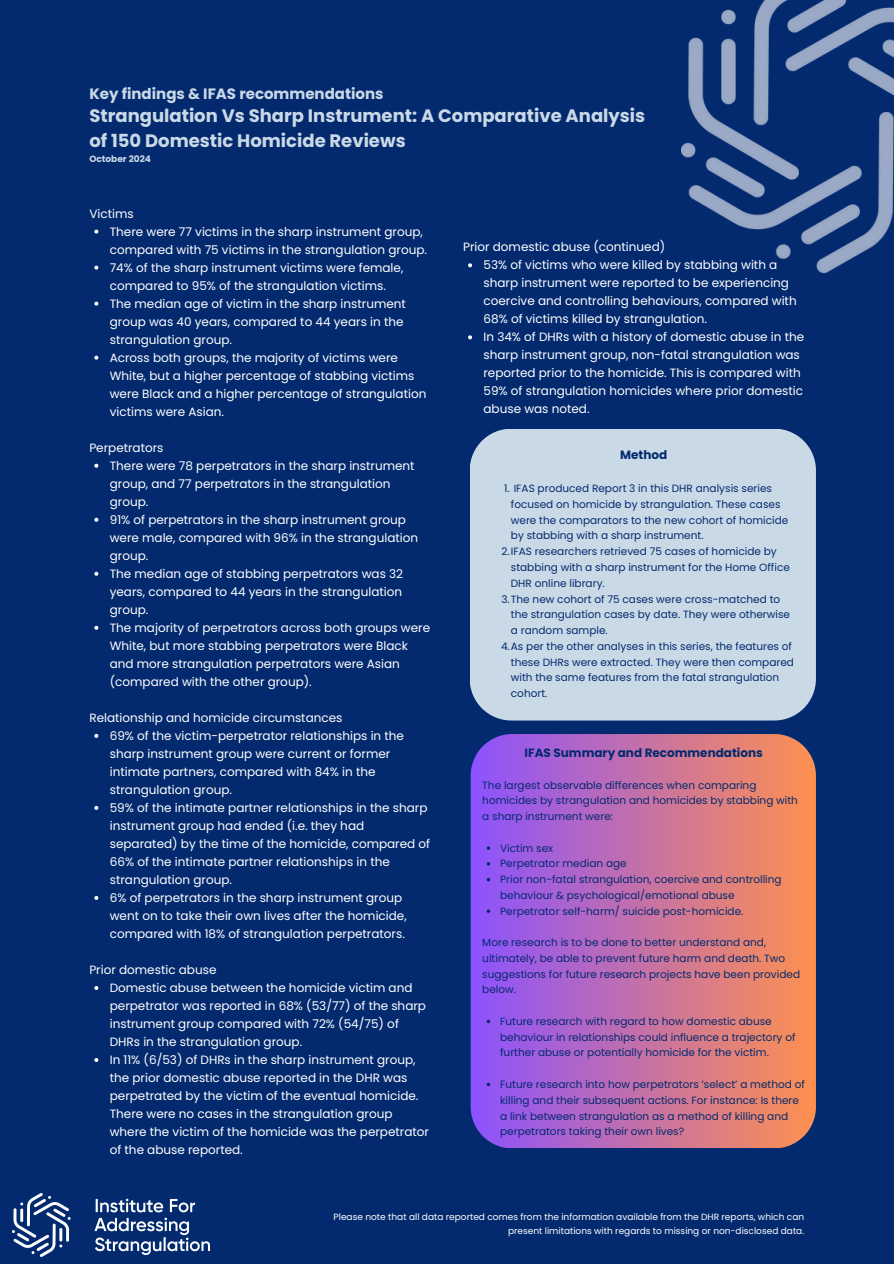
<style>
.page{position:relative;width:894px;height:1264px;background:#fff}
.page>*{position:absolute;margin:0;border:0;box-sizing:border-box;transform-origin:0 0}
.t1{font:700 18px/24.8px "Poppins";color:#cad9e6}
.t2{font:700 15px "Poppins";color:#cad9e6}
.t3{font:12px/18px "Poppins";color:#fff}
.t4{font:700 12px "Poppins";color:#032a6f}
.t5{font:10.5px/15.8px "Poppins";color:#032a6f}
.t6{font:9px/13.5px "Poppins";color:#fff;text-align:right}
.t7{font:700 9px "Poppins";color:#cad9e6}
</style>
<div class="page">
<div style="left:0;top:0;width:893px;height:1263px;background:#032a6f"></div>
<img style="left:13px;top:1193px;width:197px;height:63px">
<svg style="left:94px;top:229px;width:4px;height:4px"></svg>
<svg style="left:94px;top:265px;width:4px;height:4px"></svg>
<svg style="left:94px;top:301px;width:4px;height:4px"></svg>
<svg style="left:94px;top:355px;width:4px;height:4px"></svg>
<svg style="left:94px;top:463px;width:4px;height:4px"></svg>
<svg style="left:94px;top:517px;width:4px;height:4px"></svg>
<svg style="left:94px;top:571px;width:4px;height:4px"></svg>
<svg style="left:94px;top:625px;width:4px;height:4px"></svg>
<svg style="left:94px;top:733px;width:4px;height:4px"></svg>
<svg style="left:94px;top:805px;width:4px;height:4px"></svg>
<svg style="left:94px;top:895px;width:4px;height:4px"></svg>
<svg style="left:94px;top:986px;width:4px;height:3px"></svg>
<svg style="left:94px;top:1058px;width:4px;height:3px"></svg>
<div style="left:470px;top:429px;width:345px;height:291px;background:#cad9e6"></div>
<img style="left:681px;top:0;width:212px;height:272px">
<svg style="left:470px;top:734px;width:345px;height:413px;background:#c270a6"></svg>
<svg style="left:486px;top:846px;width:4px;height:3px"></svg>
<svg style="left:486px;top:862px;width:4px;height:3px"></svg>
<svg style="left:486px;top:877px;width:4px;height:4px"></svg>
<svg style="left:486px;top:909px;width:4px;height:3px"></svg>
<svg style="left:486px;top:1019px;width:4px;height:4px"></svg>
<svg style="left:486px;top:1082px;width:4px;height:4px"></svg>
<svg style="left:468px;top:263px;width:4px;height:4px"></svg>
<svg style="left:468px;top:335px;width:4px;height:4px"></svg>
<p class="t2" style="left:89px;top:83px;width:296px">Key findings &amp; IFAS recommendations</p>
<p class="t1" style="left:89px;top:103px;width:557px">Strangulation Vs Sharp Instrument: A Comparative Analysis of 150 Domestic Homicide Reviews</p>
<p class="t7" style="left:89px;top:152px;width:63px">October 2024</p>
<h1 class="t3" style="left:89px;top:204px;width:46px">Victims</h1>
<h3 class="t3" style="left:110px;top:222px;width:318px">There were 77 victims in the sharp instrument group, compared with 75 victims in the strangulation group.</h3>
<p class="t3" style="left:110px;top:258px;width:295px">74% of the sharp instrument victims were female, compared to 95% of the strangulation victims.</p>
<p class="t3" style="left:110px;top:294px;width:297px">The median age of victim in the sharp instrument group was 40 years, compared to 44 years in the strangulation group.</p>
<p class="t3" style="left:110px;top:348px;width:318px">Across both groups, the majority of victims were White, but a higher percentage of stabbing victims were Black and a higher percentage of strangulation victims were Asian.</p>
<p class="t3" style="left:89px;top:438px;width:76px">Perpetrators</p>
<h3 class="t3" style="left:110px;top:456px;width:306px">There were 78 perpetrators in the sharp instrument group, and 77 perpetrators in the strangulation group.</h3>
<p class="t3" style="left:110px;top:510px;width:310px">91% of perpetrators in the sharp instrument group were male, compared with 96% in the strangulation group.</p>
<p class="t3" style="left:110px;top:564px;width:295px;text-align:justify">The median age of stabbing perpetrators was 32 years, compared to 44 years in the strangulation group.</p>
<p class="t3" style="left:110px;top:618px;width:322px">The majority of perpetrators across both groups were White, but more stabbing perpetrators were Black and more strangulation perpetrators were Asian (compared with the other group).</p>
<p class="t3" style="left:89px;top:708px;width:254px">Relationship and homicide circumstances</p>
<h3 class="t3" style="left:110px;top:726px;width:296px">69% of the victim-perpetrator relationships in the sharp instrument group were current or former intimate partners, compared with 84% in the strangulation group.</h3>
<p class="t3" style="left:110px;top:798px;width:322px">59% of the intimate partner relationships in the sharp instrument group had ended (i.e. they had separated) by the time of the homicide, compared of 66% of the intimate partner relationships in the strangulation group.</p>
<p class="t3" style="left:110px;top:888px;width:298px">6% of perpetrators in the sharp instrument group went on to take their own lives after the homicide, compared with 18% of strangulation perpetrators.</p>
<p class="t3" style="left:89px;top:960px;width:129px">Prior domestic abuse</p>
<h3 class="t3" style="left:110px;top:978px;width:318px">Domestic abuse between the homicide victim and perpetrator was reported in 68% (53/77) of the sharp instrument group compared with 72% (54/75) of DHRs in the strangulation group.</h3>
<p class="t3" style="left:110px;top:1050px;width:320px">In 11% (6/53) of DHRs in the sharp instrument group, the prior domestic abuse reported in the DHR was perpetrated by the victim of the eventual homicide.<br>There were no cases in the strangulation group where the victim of the homicide was the perpetrator of the abuse reported.</p>
<h4 class="t3" style="left:463px;top:238px;width:203px">Prior domestic abuse (continued)</h4>
<p class="t3" style="left:483px;top:256px;width:314px">53% of victims who were killed by stabbing with a sharp instrument were reported to be experiencing coercive and controlling behaviours, compared with 68% of victims killed by strangulation.</p>
<p class="t3" style="left:483px;top:328px;width:322px">In 34% of DHRs with a history of domestic abuse in the sharp instrument group, non-fatal strangulation was reported prior to the homicide. This is compared with 59% of strangulation homicides where prior domestic abuse was noted.</p>
<p class="t4" style="left:620px;top:446px;width:49px">Method</p>
<h3 class="t5" style="left:510px;top:480px;width:279px;text-indent:-7px">1. IFAS produced Report 3 in this DHR analysis series focused on homicide by strangulation. These cases were the comparators to the new cohort of homicide by stabbing with a sharp instrument.</h3>
<p class="t5" style="left:510px;top:543px;width:280px;text-indent:-9px">2.IFAS researchers retrieved 75 cases of homicide by stabbing with a sharp instrument for the Home Office<br>DHR online library.</p>
<p class="t5" style="left:510px;top:591px;width:280px;text-indent:-9px">3.The new cohort of 75 cases were cross-matched to the strangulation cases by date. They were otherwise a random sample.</p>
<h2 class="t5" style="left:510px;top:638px;width:284px;text-indent:-10px">4.As per the other analyses in this series, the features of these DHRs were extracted. They were then compared with the same features from the fatal strangulation cohort.</h2>
<p class="t4" style="left:524px;top:744px;width:240px">IFAS Summary and Recommendations</p>
<p class="t5" style="left:482px;top:777px;width:317px">The largest observable differences when comparing homicides by strangulation and homicides by stabbing with a sharp instrument were:</p>
<p class="t5" style="left:500px;top:840px;width:55px">Victim sex</p>
<p class="t5" style="left:500px;top:855px;width:128px">Perpetrator median age</p>
<h2 class="t5" style="left:500px;top:871px;width:283px">Prior non-fatal strangulation, coercive and controlling behaviour &amp; psychological/emotional abuse</h2>
<h4 class="t5" style="left:500px;top:903px;width:245px">Perpetrator self-harm/ suicide post-homicide.</h4>
<p class="t5" style="left:482px;top:934px;width:319px">More research is to be done to better understand and, ultimately, be able to prevent future harm and death. Two suggestions for future research projects have been provided below.</p>
<p class="t5" style="left:500px;top:1013px;width:297px">Future research with regard to how domestic abuse behaviour in relationships could influence a trajectory of further abuse or potentially homicide for the victim.</p>
<p class="t5" style="left:500px;top:1076px;width:306px">Future research into how perpetrators ‘select’ a method of killing and their subsequent actions. For instance: Is there a link between strangulation as a method of killing and perpetrators taking their own lives?</p>
<p class="t6" style="left:333px;top:1210px;width:472px">Please note that all data reported comes from the information available from the DHR reports, which can present limitations with regards to missing or non-disclosed data.</p>
</div>
